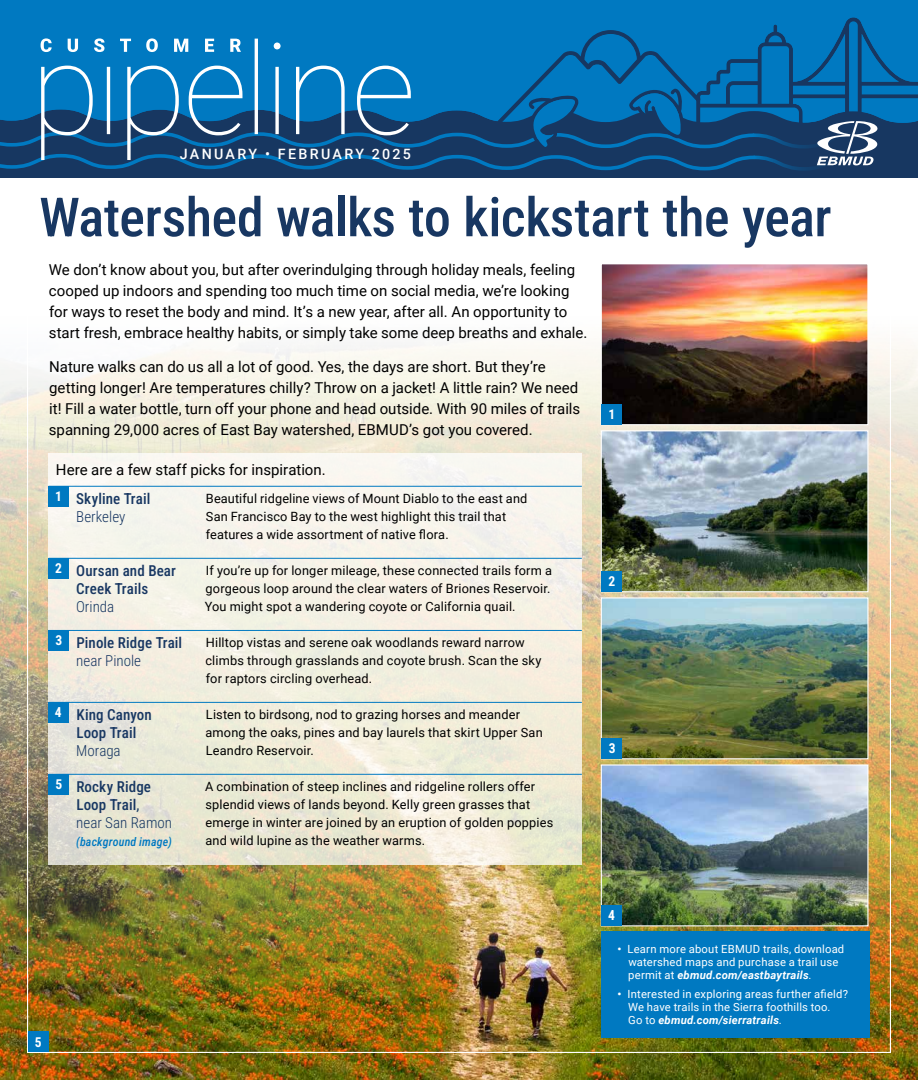
<style>
.page{position:relative;width:918px;height:1080px;background:#fff}
.page>*{position:absolute;margin:0;border:0;box-sizing:border-box;transform-origin:0 0}
.t1{font:54px "Roboto Condensed";letter-spacing:-.01em;color:#183762}
.t2{font:15px/21px "Roboto";color:#000}
.t3{font:15px/18px "Roboto Condensed";letter-spacing:.005em;color:#183762}
.t4{font:300 15px "Roboto Condensed";color:#183762}
.t5{font:500 14.25px "Roboto";letter-spacing:.165em;color:#fff}
.t6{font:13.5px "Roboto Condensed";color:#fff}
.t7{font:12.75px/18px "Roboto";letter-spacing:.01em;color:#000}
.t8{font:italic 12px "Roboto Condensed";letter-spacing:.015em;color:#0079c1}
.t9{font:11.25px/12.8px "Roboto";letter-spacing:.015em;color:#fff}
.s1{font-weight:700}
.s2{font-weight:700;font-style:italic}
</style>
<div class="page">
<img style="left:0;top:345px;width:918px;height:735px">
<img style="left:26px;top:345px;width:866px;height:709px">
<svg style="left:49px;top:454px;width:533px;height:411px;background:#f1eee1"></svg>
<img style="left:600px;top:764px;width:269px;height:163px">
<img style="left:600px;top:430px;width:269px;height:163px">
<img style="left:600px;top:264px;width:269px;height:162px">
<img style="left:600px;top:597px;width:269px;height:163px">
<div style="left:602px;top:905px;width:20px;height:20px;background:#0079c1"></div>
<div style="left:28px;top:1032px;width:20px;height:20px;background:#0079c1"></div>
<div style="left:602px;top:404px;width:20px;height:20px;background:#0079c1"></div>
<div style="left:602px;top:571px;width:20px;height:20px;background:#0079c1"></div>
<div style="left:602px;top:738px;width:20px;height:20px;background:#0079c1"></div>
<div style="left:601px;top:932px;width:268px;height:106px;background:#0079c1"></div>
<div style="left:49px;top:486px;width:20px;height:20px;background:#0079c1"></div>
<hr style="left:49px;top:486px;width:533px;height:1px;background:#0079c1">
<div style="left:49px;top:558px;width:20px;height:20px;background:#0079c1"></div>
<hr style="left:49px;top:558px;width:533px;height:1px;background:#0079c1">
<div style="left:49px;top:630px;width:20px;height:20px;background:#0079c1"></div>
<hr style="left:49px;top:630px;width:533px;height:1px;background:#0079c1">
<div style="left:49px;top:702px;width:20px;height:20px;background:#0079c1"></div>
<hr style="left:49px;top:702px;width:533px;height:1px;background:#0079c1">
<div style="left:49px;top:774px;width:20px;height:20px;background:#0079c1"></div>
<hr style="left:49px;top:774px;width:533px;height:1px;background:#0079c1">
<div style="left:0;top:173px;width:918px;height:5px;background:#173761"></div>
<div style="left:0;top:0;width:918px;height:17px;background:#0079c1"></div>
<svg style="left:0;top:17px;width:918px;height:156px;background:#0a619e"></svg>
<svg style="left:41px;top:39px;width:370px;height:121px;background:#2474ab"></svg>
<p class="t5" style="left:180px;top:144px;width:233px">JANUARY • FEBRUARY 2025</p>
<h1 class="t1" style="left:39px;top:179px;width:794px">Watershed walks to kickstart the year</h1>
<p class="t2" style="left:49px;top:258px;width:540px">We don’t know about you, but after overindulging through holiday meals, feeling cooped up indoors and spending too much time on social media, we’re looking for ways to reset the body and mind. It’s a new year, after all. An opportunity to start fresh, embrace healthy habits, or simply take some deep breaths and exhale.</p>
<p class="t2" style="left:49px;top:356px;width:533px">Nature walks can do us all a lot of good. Yes, the days are short. But they’re getting longer! Are temperatures chilly? Throw on a jacket! A little rain? We need it! Fill a water bottle, turn off your phone and head outside. With 90 miles of trails spanning 29,000 acres of East Bay watershed, EBMUD’s got you covered.</p>
<p class="t2" style="left:56px;top:458px;width:271px">Here are a few staff picks for inspiration.</p>
<p class="t6" style="left:55px;top:487px;width:8px">1</p>
<p class="t6" style="left:55px;top:559px;width:8px">2</p>
<p class="t6" style="left:55px;top:631px;width:8px">3</p>
<p class="t3" style="left:76px;top:489px;width:76px">Skyline Trail</p>
<p class="t4" style="left:76px;top:506px;width:51px">Berkeley</p>
<p class="t3" style="left:76px;top:561px;width:101px">Oursan and Bear<br>Creek Trails</p>
<p class="t4" style="left:76px;top:596px;width:40px">Orinda</p>
<p class="t3" style="left:76px;top:633px;width:107px">Pinole Ridge Trail</p>
<p class="t4" style="left:76px;top:650px;width:66px">near Pinole</p>
<p class="t6" style="left:55px;top:703px;width:8px">4</p>
<p class="t6" style="left:55px;top:775px;width:8px">5</p>
<p class="t3" style="left:76px;top:705px;width:77px">King Canyon<br>Loop Trail</p>
<p class="t4" style="left:76px;top:740px;width:46px">Moraga</p>
<p class="t3" style="left:76px;top:777px;width:76px">Rocky Ridge<br>Loop Trail,</p>
<p class="t4" style="left:76px;top:812px;width:97px">near San Ramon</p>
<p class="t8" style="left:76px;top:833px;width:97px">(background image)</p>
<p class="t7" style="left:206px;top:489px;width:323px">Beautiful ridgeline views of Mount Diablo to the east and<br>San Francisco Bay to the west highlight this trail that features a wide assortment of native flora.</p>
<p class="t7" style="left:205px;top:561px;width:349px;text-align:justify">If you’re up for longer mileage, these connected trails form a gorgeous loop around the clear waters of Briones Reservoir.<br>You might spot a wandering coyote or California quail.</p>
<p class="t7" style="left:205px;top:633px;width:338px">Hilltop vistas and serene oak woodlands reward narrow climbs through grasslands and coyote brush. Scan the sky for raptors circling overhead.</p>
<p class="t7" style="left:206px;top:705px;width:339px">Listen to birdsong, nod to grazing horses and meander among the oaks, pines and bay laurels that skirt Upper San<br>Leandro Reservoir.</p>
<p class="t7" style="left:205px;top:777px;width:350px">A combination of steep inclines and ridgeline rollers offer splendid views of lands beyond. Kelly green grasses that emerge in winter are joined by an eruption of golden poppies and wild lupine as the weather warms.</p>
<p class="t6" style="left:609px;top:405px;width:8px">1</p>
<p class="t6" style="left:609px;top:572px;width:8px">2</p>
<p class="t6" style="left:609px;top:739px;width:8px">3</p>
<p class="t6" style="left:35px;top:1033px;width:8px">5</p>
<p class="t6" style="left:608px;top:906px;width:8px">4</p>
<p class="t9" style="left:628px;top:943px;width:218px;text-indent:-11px"><span class="s1">•</span> Learn more about EBMUD trails, download watershed maps and purchase a trail use permit at <span class="s2">ebmud.com/eastbaytrails</span>.</p>
<p class="t9" style="left:628px;top:988px;width:221px;text-indent:-11px"><span class="s1">•</span> Interested in exploring areas further afield?<br>We have trails in the Sierra foothills too.<br>Go to <span class="s2">ebmud.com/sierratrails</span>.</p>
</div>
